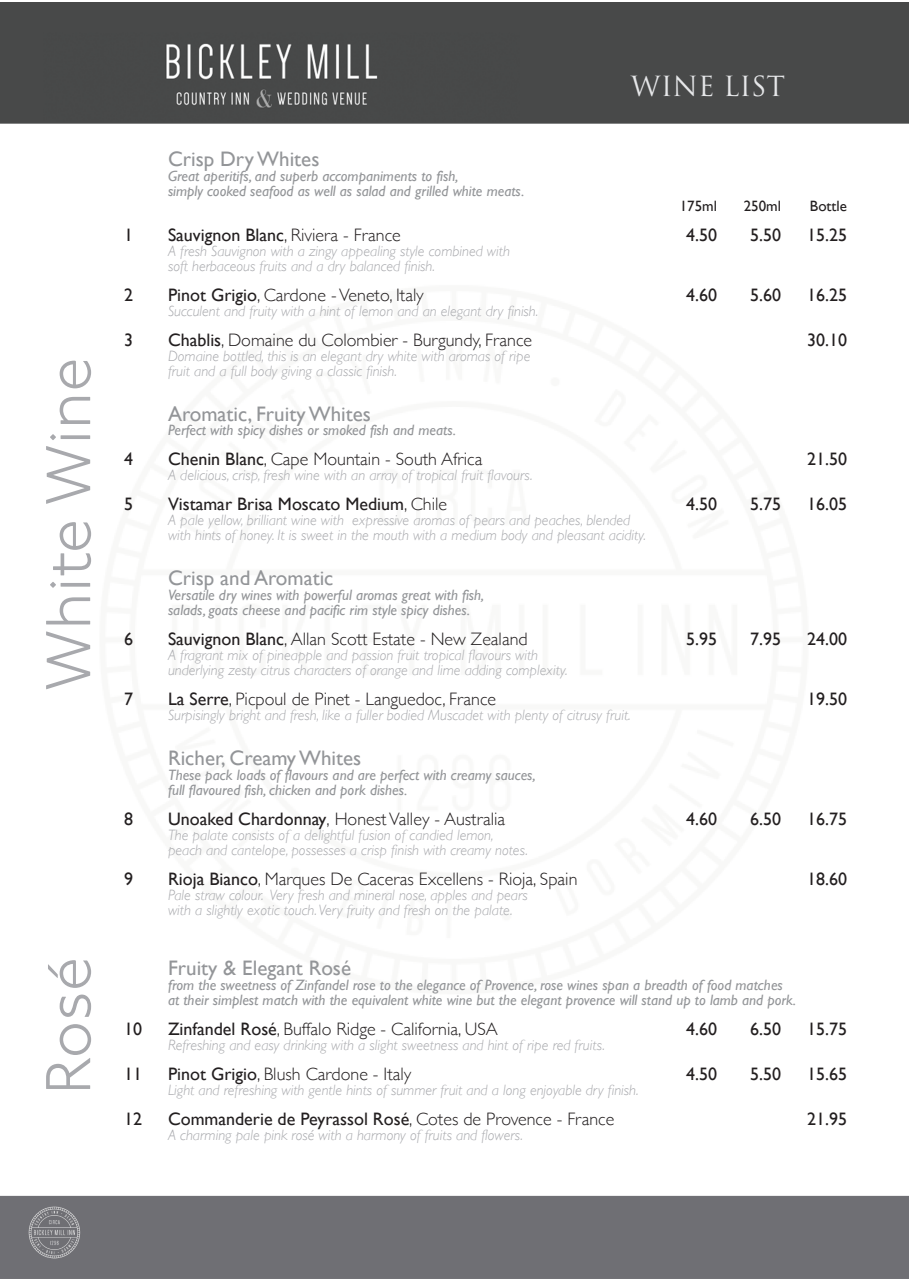
<style>
.page{position:relative;width:910px;height:1280px;background:#fff}
.page>*{position:absolute;margin:0;border:0;box-sizing:border-box;transform-origin:0 0}
.t1{font:300 63px "P22 Underground";color:#a8a9ad}
.t2{font:27px "Trajan Pro";color:#e6e7e9}
.t3{font:21px "Gill Sans";color:#939598}
.t4{font:300 18px "Gill Sans";color:#231f20}
.t5{font:18px "Gill Sans";color:#231f20}
.t6{font:italic 300 15px/15px "Gill Sans";color:#a8a9ad}
.t7{font:italic 15px/15px "Gill Sans";color:#939598}
.t8{font:15px "Gill Sans";color:#231f20}
.s1{font-weight:400}
.s2{font-weight:300}
</style>
<div class="page">
<img style="left:0;top:3px;width:908px;height:1275px">
<h1 class="t1" style="left:34px;top:690px;width:335px;rotate:-90deg">White Wine</h1>
<h1 class="t1" style="left:34px;top:1095px;width:139px;rotate:-90deg">Rosé</h1>
<h3 class="t3" style="left:168px;top:146px;width:153px">Crisp Dry Whites</h3>
<p class="t7" style="left:168px;top:168px;width:358px">Great aperitifs, and superb accompaniments to fish,<br>simply cooked seafood as well as salad and grilled white meats.</p>
<h2 class="t2" style="left:631px;top:69px;width:156px">WINE LIST</h2>
<p class="t8" style="left:680px;top:197px;width:39px">175ml</p>
<p class="t8" style="left:744px;top:197px;width:39px">250ml</p>
<p class="t8" style="left:810px;top:197px;width:39px">Bottle</p>
<p class="t5" style="left:124px;top:224px;width:10px">1</p>
<p class="t4" style="left:168px;top:220px;width:234px"><span class="s1">Sauvignon Blanc</span>, Riviera - France</p>
<p class="t5" style="left:686px;top:224px;width:32px">4.50</p>
<p class="t5" style="left:750px;top:224px;width:32px">5.50</p>
<p class="t5" style="left:807px;top:224px;width:41px">15.25</p>
<p class="t6" style="left:168px;top:243px;width:343px">A fresh Sauvignon with a zingy appealing style combined with soft herbaceous fruits and a dry balanced finish.</p>
<p class="t5" style="left:124px;top:284px;width:10px">2</p>
<p class="t4" style="left:168px;top:280px;width:257px"><span class="s1">Pinot Grigio</span>, Cardone - Veneto, Italy</p>
<p class="t5" style="left:686px;top:284px;width:32px">4.60</p>
<p class="t5" style="left:750px;top:284px;width:32px">5.60</p>
<p class="t5" style="left:807px;top:284px;width:41px">16.25</p>
<p class="t6" style="left:168px;top:303px;width:372px">Succulent and fruity with a hint of lemon and an elegant dry finish.</p>
<p class="t5" style="left:124px;top:329px;width:10px">3</p>
<p class="t4" style="left:168px;top:325px;width:366px"><span class="s1">Chablis</span>, Domaine du Colombier - Burgundy, France</p>
<p class="t5" style="left:807px;top:329px;width:41px">30.10</p>
<p class="t6" style="left:168px;top:348px;width:364px">Domaine bottled, this is an elegant dry white with aromas of ripe fruit and a full body giving a classic finish.</p>
<h3 class="t3" style="left:168px;top:401px;width:204px">Aromatic, Fruity Whites</h3>
<p class="t7" style="left:168px;top:423px;width:290px">Perfect with spicy dishes or smoked fish and meats.</p>
<p class="t5" style="left:124px;top:449px;width:10px">4</p>
<p class="t4" style="left:168px;top:445px;width:316px"><span class="s1">Chenin Blanc</span>, Cape Mountain - South Africa</p>
<p class="t5" style="left:807px;top:449px;width:41px">21.50</p>
<p class="t6" style="left:168px;top:468px;width:366px">A delicious, crisp, fresh wine with an array of tropical fruit flavours.</p>
<p class="t5" style="left:124px;top:494px;width:10px">5</p>
<p class="t5" style="left:168px;top:494px;width:281px">Vistamar Brisa Moscato Medium<span class="s2">, Chile</span></p>
<p class="t5" style="left:686px;top:494px;width:32px">4.50</p>
<p class="t5" style="left:750px;top:494px;width:32px">5.75</p>
<p class="t5" style="left:807px;top:494px;width:41px">16.05</p>
<p class="t6" style="left:168px;top:513px;width:479px">A pale yellow, brilliant wine with expressive aromas of pears and peaches, blended with hints of honey. It is sweet in the mouth with a medium body and pleasant acidity.</p>
<h3 class="t3" style="left:168px;top:566px;width:167px">Crisp and Aromatic</h3>
<p class="t7" style="left:168px;top:588px;width:318px">Versatile dry wines with powerful aromas great with fish, salads, goats cheese and pacific rim style spicy dishes.</p>
<p class="t5" style="left:124px;top:629px;width:10px">6</p>
<p class="t4" style="left:168px;top:625px;width:361px"><span class="s1">Sauvignon Blanc</span>, Allan Scott Estate - New Zealand</p>
<p class="t5" style="left:686px;top:629px;width:32px">5.95</p>
<p class="t5" style="left:750px;top:629px;width:32px">7.95</p>
<p class="t5" style="left:807px;top:629px;width:41px">24.00</p>
<p class="t6" style="left:168px;top:648px;width:401px">A fragrant mix of pineapple and passion fruit tropical flavours with underlying zesty citrus characters of orange and lime adding complexity.</p>
<p class="t5" style="left:124px;top:689px;width:10px">7</p>
<p class="t4" style="left:168px;top:685px;width:330px"><span class="s1">La Serre</span>, Picpoul de Pinet - Languedoc, France</p>
<p class="t5" style="left:807px;top:689px;width:41px">19.50</p>
<p class="t6" style="left:168px;top:708px;width:464px">Surpisingly bright and fresh, like a fuller bodied Muscadet with plenty of citrusy fruit.</p>
<h3 class="t3" style="left:168px;top:746px;width:195px">Richer, Creamy Whites</h3>
<p class="t7" style="left:168px;top:768px;width:369px">These pack loads of flavours and are perfect with creamy sauces, full flavoured fish, chicken and pork dishes.</p>
<p class="t5" style="left:124px;top:809px;width:10px">8</p>
<p class="t4" style="left:168px;top:805px;width:339px"><span class="s1">Unoaked Chardonnay</span>, Honest Valley - Australia</p>
<p class="t5" style="left:686px;top:809px;width:32px">4.60</p>
<p class="t5" style="left:750px;top:809px;width:32px">6.50</p>
<p class="t5" style="left:807px;top:809px;width:41px">16.75</p>
<p class="t6" style="left:168px;top:828px;width:361px">The palate consists of a delightful fusion of candied lemon, peach and cantelope, possesses a crisp finish with creamy notes.</p>
<p class="t5" style="left:124px;top:869px;width:10px">9</p>
<p class="t4" style="left:168px;top:865px;width:411px"><span class="s1">Rioja Bianco</span>, Marques De Caceras Excellens - Rioja, Spain</p>
<p class="t5" style="left:807px;top:869px;width:41px">18.60</p>
<p class="t6" style="left:168px;top:888px;width:361px">Pale straw colour. Very fresh and mineral nose, apples and pears with a slightly exotic touch. Very fruity and fresh on the palate.</p>
<h3 class="t3" style="left:168px;top:956px;width:185px">Fruity &amp; Elegant Rosé</h3>
<p class="t7" style="left:168px;top:978px;width:629px">from the sweetness of Zinfandel rose to the elegance of Provence, rose wines span a breadth of food matches at their simplest match with the equivalent white wine but the elegant provence will stand up to lamb and pork.</p>
<p class="t5" style="left:124px;top:1018px;width:19px">10</p>
<p class="t4" style="left:168px;top:1015px;width:331px"><span class="s1">Zinfandel Rosé</span>, Buffalo Ridge - California, USA</p>
<p class="t5" style="left:686px;top:1018px;width:32px">4.60</p>
<p class="t5" style="left:750px;top:1018px;width:32px">6.50</p>
<p class="t5" style="left:807px;top:1018px;width:41px">15.75</p>
<p class="t6" style="left:168px;top:1038px;width:438px">Refreshing and easy drinking with a slight sweetness and hint of ripe red fruits.</p>
<p class="t5" style="left:124px;top:1063px;width:19px">11</p>
<p class="t4" style="left:168px;top:1060px;width:245px"><span class="s1">Pinot Grigio</span>, Blush Cardone - Italy</p>
<p class="t5" style="left:686px;top:1063px;width:32px">4.50</p>
<p class="t5" style="left:750px;top:1063px;width:32px">5.50</p>
<p class="t5" style="left:807px;top:1063px;width:41px">15.65</p>
<p class="t6" style="left:168px;top:1083px;width:472px">Light and refreshing with gentle hints of summer fruit and a long enjoyable dry finish.</p>
<p class="t5" style="left:124px;top:1108px;width:19px">12</p>
<p class="t5" style="left:168px;top:1108px;width:448px">Commanderie de Peyrassol Rosé<span class="s2">, Cotes de Provence - France</span></p>
<p class="t5" style="left:807px;top:1108px;width:41px">21.95</p>
<p class="t6" style="left:168px;top:1128px;width:356px">A charming pale pink rosé with a harmony of fruits and flowers.</p>
</div>
